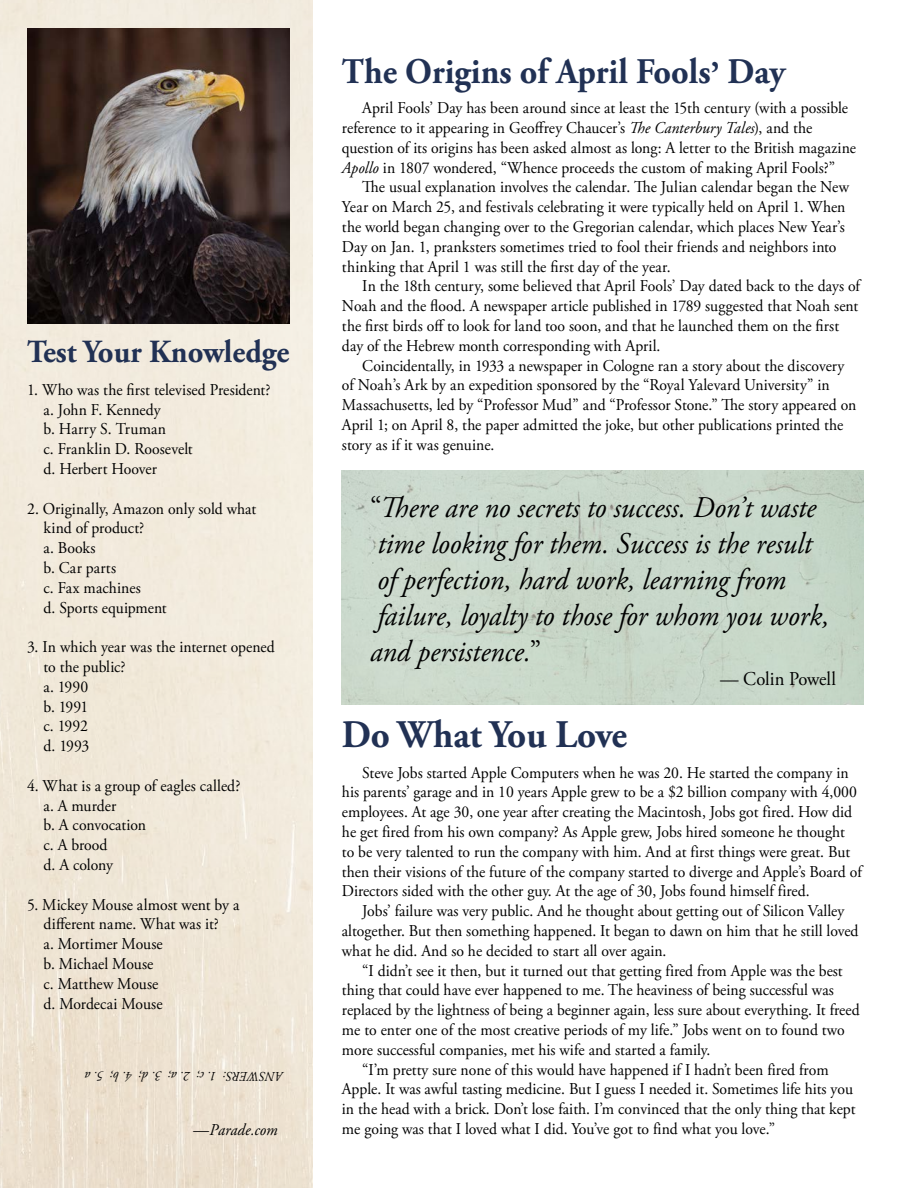
<style>
.page{position:relative;width:918px;height:1188px;background:#fff}
.page>*{position:absolute;margin:0;border:0;box-sizing:border-box;transform-origin:0 0}
.t1{font:700 39px "Adobe Garamond Pro";color:#213154;scale:.95 1}
.t2{font:700 36px "Adobe Garamond Pro";color:#213154;scale:.95 1}
.t3{font:700 32.25px "Adobe Garamond Pro";color:#213154;scale:.95 1}
.t4{font:italic 30px/36px "Adobe Garamond Pro";color:#000;scale:.95 1}
.t5{font:19.5px "Adobe Garamond Pro";color:#000;scale:.95 1}
.t6{font:16.5px/19.8px "Adobe Garamond Pro";color:#000;scale:.95 1}
.t7{font:italic 16.5px "Adobe Garamond Pro";letter-spacing:.005em;color:#000;scale:.95 1}
.t8{font:italic 13.5px "Adobe Garamond Pro";letter-spacing:.02em;color:#000;scale:.95 1}
.s1{font-style:italic}
.s2{font-style:normal}
</style>
<div class="page">
<img style="left:0;top:0;width:312px;height:1188px">
<img style="left:27px;top:28px;width:262px;height:296px">
<div style="left:342px;top:471px;width:522px;height:234px;background:#c9d8ca"></div>
<h3 class="t3" style="left:27px;top:333px;width:278px">Test Your Knowledge</h3>
<p class="t6" style="left:44px;top:380px;width:240px;text-indent:-17px">1. Who was the first televised President? a. John F. Kennedy<br>b. Harry S. Truman<br>c. Franklin D. Roosevelt<br>d. Herbert Hoover</p>
<p class="t6" style="left:44px;top:499px;width:226px;text-indent:-17px">2. Originally, Amazon only sold what kind of product?<br>a. Books<br>b. Car parts<br>c. Fax machines<br>d. Sports equipment</p>
<p class="t6" style="left:44px;top:638px;width:245px;text-indent:-17px">3. In which year was the internet opened to the public?<br>a. 1990<br>b. 1991<br>c. 1992<br>d. 1993</p>
<p class="t6" style="left:44px;top:776px;width:209px;text-indent:-17px">4. What is a group of eagles called? a. A murder<br>b. A convocation<br>c. A brood<br>d. A colony</p>
<p class="t6" style="left:44px;top:895px;width:208px;text-indent:-16px">5. Mickey Mouse almost went by a different name. What was it?<br>a. Mortimer Mouse<br>b. Michael Mouse<br>c. Matthew Mouse<br>d. Mordecai Mouse</p>
<p class="t8" style="left:284px;top:1085px;width:210px;rotate:-180deg">ANSWERS: 1. c; 2. a; 3. d; 4. b; 5. a</p>
<p class="t7" style="left:193px;top:1119px;width:90px">—Parade.com</p>
<h2 class="t2" style="left:342px;top:51px;width:469px">The Origins of April Fools’ Day</h2>
<p class="t6" style="left:342px;top:99px;width:543px;text-indent:20px">April Fools’ Day has been around since at least the 15th century (with a possible reference to it appearing in Geoffrey Chaucer’s <span class="s1">The Canterbury Tales</span>), and the question of its origins has been asked almost as long: A letter to the British magazine <span class="s1">Apollo</span> in 1807 wondered, “Whence proceeds the custom of making April Fools?”</p>
<p class="t6" style="left:342px;top:178px;width:535px;text-indent:20px">The usual explanation involves the calendar. The Julian calendar began the New Year on March 25, and festivals celebrating it were typically held on April 1. When the world began changing over to the Gregorian calendar, which places New Year’s Day on Jan. 1, pranksters sometimes tried to fool their friends and neighbors into thinking that April 1 was still the first day of the year.</p>
<p class="t6" style="left:342px;top:277px;width:547px;text-indent:20px">In the 18th century, some believed that April Fools’ Day dated back to the days of Noah and the flood. A newspaper article published in 1789 suggested that Noah sent the first birds off to look for land too soon, and that he launched them on the first day of the Hebrew month corresponding with April.</p>
<p class="t6" style="left:342px;top:356px;width:543px;text-indent:20px">Coincidentally, in 1933 a newspaper in Cologne ran a story about the discovery of Noah’s Ark by an expedition sponsored by the “Royal Yalevard University” in Massachusetts, led by “Professor Mud” and “Professor Stone.” The story appeared on April 1; on April 8, the paper admitted the joke, but other publications printed the story as if it was genuine.</p>
<h3 class="t4" style="left:370px;top:491px;width:485px"><span class="s2">“</span>There are no secrets to success. Don’t waste time looking for them. Success is the result of perfection, hard work, learning from failure, loyalty to those for whom you work, and persistence.<span class="s2">”</span></h3>
<p class="t5" style="left:720px;top:667px;width:123px">— Colin Powell</p>
<h1 class="t1" style="left:342px;top:712px;width:301px">Do What You Love</h1>
<p class="t6" style="left:342px;top:763px;width:549px;text-indent:20px">Steve Jobs started Apple Computers when he was 20. He started the company in his parents’ garage and in 10 years Apple grew to be a $2 billion company with 4,000 employees. At age 30, one year after creating the Macintosh, Jobs got fired. How did he get fired from his own company? As Apple grew, Jobs hired someone he thought<br>to be very talented to run the company with him. And at first things were great. But then their visions of the future of the company started to diverge and Apple’s Board of Directors sided with the other guy. At the age of 30, Jobs found himself fired.</p>
<p class="t6" style="left:342px;top:902px;width:545px;text-indent:20px">Jobs’ failure was very public. And he thought about getting out of Silicon Valley altogether. But then something happened. It began to dawn on him that he still loved what he did. And so he decided to start all over again.</p>
<p class="t6" style="left:362px;top:961px;width:507px">“I didn’t see it then, but it turned out that getting fired from Apple was the best</p>
<p class="t6" style="left:342px;top:981px;width:519px">thing that could have ever happened to me. The heaviness of being successful was</p>
<p class="t6" style="left:342px;top:1001px;width:546px">replaced by the lightness of being a beginner again, less sure about everything. It freed</p>
<p class="t6" style="left:342px;top:1020px;width:531px">me to enter one of the most creative periods of my life.” Jobs went on to found two</p>
<p class="t6" style="left:342px;top:1040px;width:389px">more successful companies, met his wife and started a family.</p>
<p class="t6" style="left:362px;top:1060px;width:493px">“I’m pretty sure none of this would have happened if I hadn’t been fired from</p>
<p class="t6" style="left:342px;top:1080px;width:539px">Apple. It was awful tasting medicine. But I guess I needed it. Sometimes life hits you</p>
<p class="t6" style="left:342px;top:1100px;width:542px">in the head with a brick. Don’t lose faith. I’m convinced that the only thing that kept</p>
<p class="t6" style="left:342px;top:1119px;width:457px">me going was that I loved what I did. You’ve got to find what you love.”</p>
</div>
